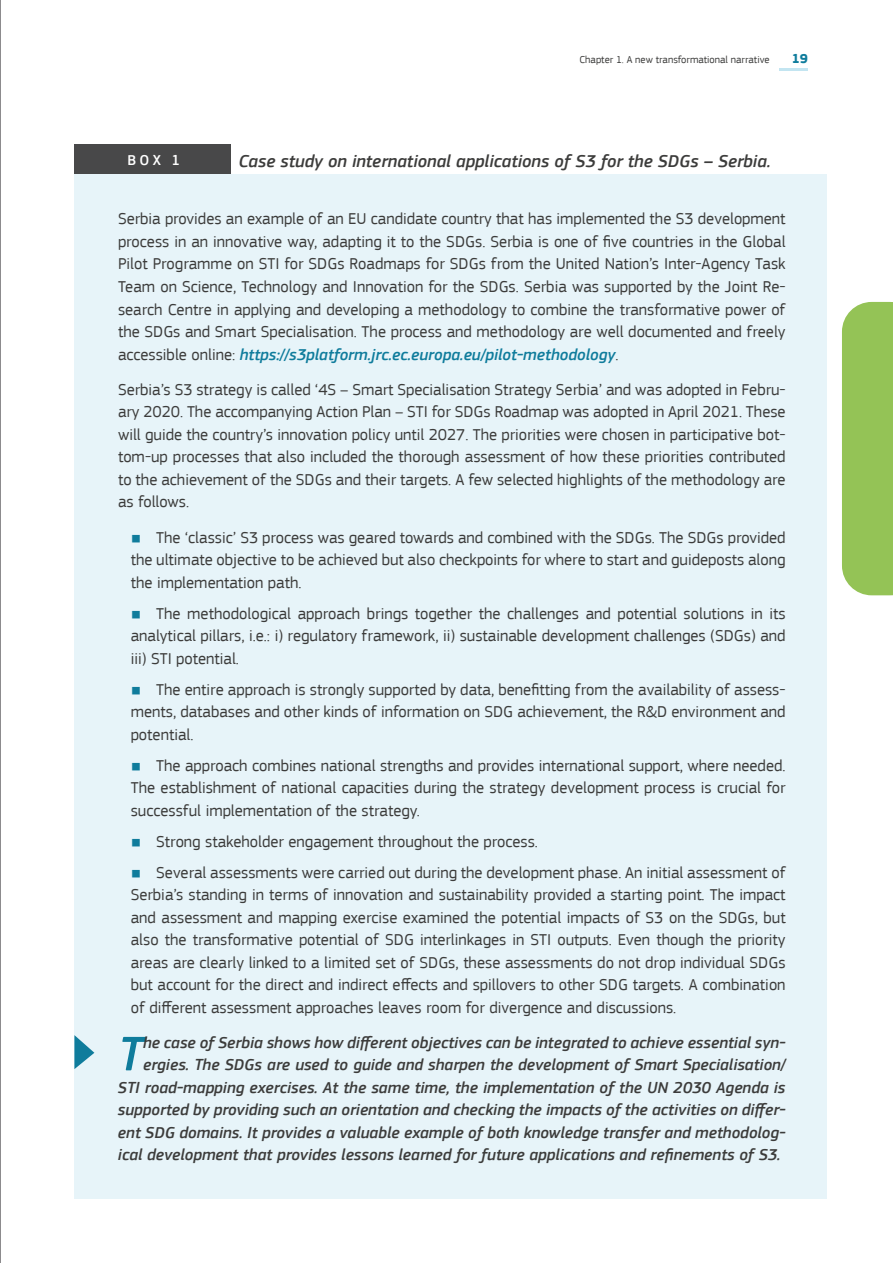
<style>
.page{position:relative;width:893px;height:1263px;background:#fff}
.page>*{position:absolute;margin:0;border:0;box-sizing:border-box;transform-origin:0 0}
.t1{font:italic 500 50.4px "EC Square Sans Pro";color:#0f7c9c}
.t2{font:italic 500 18px "EC Square Sans Pro";color:#3c3c3b}
.t3{font:16.5px/22.5px "EC Square Sans Pro";color:#3c3c3b;text-align:justify}
.t4{font:italic 500 16.5px "EC Square Sans Pro";color:#3c3c3b}
.t5{font:500 15px "EC Square Sans Pro";color:#fff}
.t6{font:700 13.5px "EC Square Sans Pro";color:#0f7c9c}
.t7{font:10.5px "EC Square Sans Pro";color:#3c3c3b}
.s1{font-weight:500;font-style:italic;color:#0f7c9c}
.s2{font-weight:700;font-size:12px;color:#0f7c9c}
</style>
<div class="page">
<hr style="left:779px;top:68px;width:29px;height:3px;background:#c3e5f1">
<div style="left:842px;top:302px;width:51px;height:293px;background:#94c356"></div>
<div style="left:74px;top:174px;width:753px;height:1025px;background:#e7f4f9"></div>
<div style="left:74px;top:145px;width:157px;height:29px;background:#484849"></div>
<svg style="left:74px;top:1035px;width:20px;height:34px"></svg>
<hr style="left:0;top:0;width:1px;height:1263px;background:#1a171c">
<p class="t7" style="left:580px;top:54px;width:192px">Chapter 1. A new transformational narrative</p>
<p class="t6" style="left:792px;top:51px;width:18px">19</p>
<p class="t5" style="left:128px;top:151px;width:54px">BOX 1</p>
<p class="t2" style="left:239px;top:151px;width:534px">Case study on international applications of S3 for the SDGs – Serbia.</p>
<p class="t3" style="left:118px;top:208px;width:669px">Serbia provides an example of an EU candidate country that has implemented the S3 development process in an innovative way, adapting it to the SDGs. Serbia is one of five countries in the Global Pilot Programme on STI for SDGs Roadmaps for SDGs from the United Nation’s Inter-Agency Task Team on Science, Technology and Innovation for the SDGs. Serbia was supported by the Joint Re&shy;search Centre in applying and developing a methodology to combine the transformative power of the SDGs and Smart Specialisation. The process and methodology are well documented and freely accessible online: <span class="s1">https://s3platform.jrc.ec.europa.eu/pilot-methodology</span>.</p>
<p class="t3" style="left:118px;top:378px;width:669px">Serbia’s S3 strategy is called ‘4S – Smart Specialisation Strategy Serbia’ and was adopted in Febru&shy;ary 2020. The accompanying Action Plan – STI for SDGs Roadmap was adopted in April 2021. These will guide the country’s innovation policy until 2027. The priorities were chosen in participative bot&shy;tom-up processes that also included the thorough assessment of how these priorities contributed to the achievement of the SDGs and their targets. A few selected highlights of the methodology are as follows.</p>
<p class="t3" style="left:131px;top:526px;width:656px"><span class="s2">■</span> The ‘classic’ S3 process was geared towards and combined with the SDGs. The SDGs provided the ultimate objective to be achieved but also checkpoints for where to start and guideposts along the implementation path.</p>
<p class="t3" style="left:131px;top:602px;width:656px"><span class="s2">■</span> The methodological approach brings together the challenges and potential solutions in its analytical pillars, i.e.: i) regulatory framework, ii) sustainable development challenges (SDGs) and iii) STI potential.</p>
<p class="t3" style="left:131px;top:678px;width:656px"><span class="s2">■</span> The entire approach is strongly supported by data, benefitting from the availability of assess&shy;ments, databases and other kinds of information on SDG achievement, the R&amp;D environment and potential.</p>
<p class="t3" style="left:131px;top:754px;width:656px"><span class="s2">■</span> The approach combines national strengths and provides international support, where needed.<br>The establishment of national capacities during the strategy development process is crucial for successful implementation of the strategy.</p>
<p class="t3" style="left:131px;top:830px;width:409px"><span class="s2">■</span> Strong stakeholder engagement throughout the process.</p>
<p class="t3" style="left:131px;top:861px;width:656px"><span class="s2">■</span> Several assessments were carried out during the development phase. An initial assessment of Serbia’s standing in terms of innovation and sustainability provided a starting point. The impact and assessment and mapping exercise examined the potential impacts of S3 on the SDGs, but also the transformative potential of SDG interlinkages in STI outputs. Even though the priority areas are clearly linked to a limited set of SDGs, these assessments do not drop individual SDGs but account for the direct and indirect effects and spillovers to other SDG targets. A combination of different assessment approaches leaves room for divergence and discussions.</p>
<h1 class="t1" style="left:118px;top:1024px;width:27px">T</h1>
<p class="t4" style="left:143px;top:1033px;width:644px">he case of Serbia shows how different objectives can be integrated to achieve essential syn-</p>
<p class="t4" style="left:143px;top:1055px;width:644px">ergies. The SDGs are used to guide and sharpen the development of Smart Specialisation/</p>
<p class="t4" style="left:118px;top:1078px;width:669px">STI road-mapping exercises. At the same time, the implementation of the UN 2030 Agenda is</p>
<p class="t4" style="left:118px;top:1100px;width:669px">supported by providing such an orientation and checking the impacts of the activities on differ-</p>
<p class="t4" style="left:118px;top:1123px;width:669px">ent SDG domains. It provides a valuable example of both knowledge transfer and methodolog-</p>
<p class="t4" style="left:118px;top:1145px;width:664px">ical development that provides lessons learned for future applications and refinements of S3.</p>
</div>
